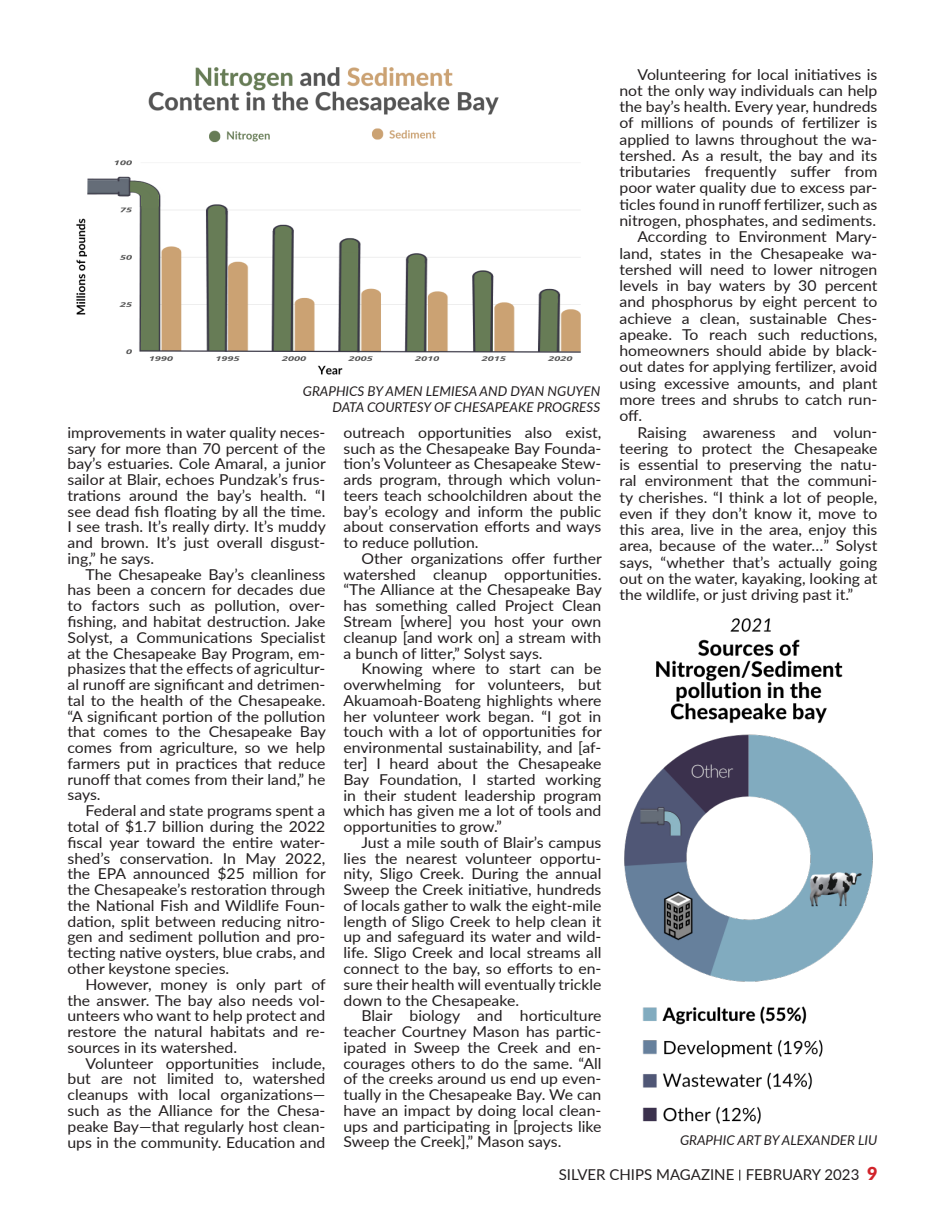
<style>
.page{position:relative;width:945px;height:1215px;background:#fff}
.page>*{position:absolute;margin:0;border:0;box-sizing:border-box;transform-origin:0 0}
.t1{font:15px/15.8px "Lato";color:#231f20;text-align:justify;scale:1.05 1}
.t2{font:15px "Lato";color:#231f20}
.t3{font:italic 13.5px/16.2px "Lato";color:#231f20;text-align:right}
.s1{font-weight:900;font-size:18px;color:#d1232a}
</style>
<div class="page">
<img style="left:625px;top:618px;width:247px;height:506px">
<img style="left:76px;top:68px;width:423px;height:307px">
<img style="left:88px;top:148px;width:493px;height:215px">
<p class="t3" style="left:303px;top:382px;width:299px">GRAPHICS BY AMEN LEMIESA AND DYAN NGUYEN<br>DATA COURTESY OF CHESAPEAKE PROGRESS</p>
<p class="t1" style="left:67px;top:424px;width:248px">improvements in water quality neces&shy;sary for more than 70 percent of the bay’s estuaries. Cole Amaral, a junior sailor at Blair, echoes Pundzak’s frus&shy;trations around the bay’s health. “I see dead fish floating by all the time.<br>I see trash. It’s really dirty. It’s muddy and brown. It’s just overall disgust&shy;ing,” he says.</p>
<p class="t1" style="left:67px;top:566px;width:248px;text-indent:18px">The Chesapeake Bay’s cleanliness has been a concern for decades due to factors such as pollution, over&shy;fishing, and habitat destruction. Jake Solyst, a Communications Specialist at the Chesapeake Bay Program, em&shy;phasizes that the effects of agricultur&shy;al runoff are significant and detrimen&shy;tal to the health of the Chesapeake. “A significant portion of the pollution that comes to the Chesapeake Bay comes from agriculture, so we help farmers put in practices that reduce runoff that comes from their land,” he says.</p>
<p class="t1" style="left:67px;top:802px;width:248px;text-indent:18px">Federal and state programs spent a total of $1.7 billion during the 2022 fiscal year toward the entire water&shy;shed’s conservation. In May 2022, the EPA announced $25 million for the Chesapeake’s restoration through the National Fish and Wildlife Foun&shy;dation, split between reducing nitro&shy;gen and sediment pollution and pro&shy;tecting native oysters, blue crabs, and other keystone species.</p>
<p class="t1" style="left:67px;top:976px;width:247px;text-indent:18px">However, money is only part of the answer. The bay also needs vol&shy;unteers who want to help protect and restore the natural habitats and re&shy;sources in its watershed.</p>
<p class="t1" style="left:67px;top:1055px;width:247px;text-indent:18px">Volunteer opportunities include, but are not limited to, watershed cleanups with local organizations— such as the Alliance for the Chesa&shy;peake Bay—that regularly host clean&shy;ups in the community. Education and</p>
<p class="t1" style="left:343px;top:424px;width:247px">outreach opportunities also exist, such as the Chesapeake Bay Founda&shy;tion’s Volunteer as Chesapeake Stew&shy;ards program, through which volun&shy;teers teach schoolchildren about the bay’s ecology and inform the public about conservation efforts and ways to reduce pollution.</p>
<p class="t1" style="left:343px;top:550px;width:248px;text-indent:18px">Other organizations offer further watershed cleanup opportunities. “The Alliance at the Chesapeake Bay has something called Project Clean Stream [where] you host your own cleanup [and work on] a stream with a bunch of litter,” Solyst says.</p>
<p class="t1" style="left:343px;top:660px;width:247px;text-indent:18px">Knowing where to start can be overwhelming for volunteers, but Akuamoah-Boateng highlights where her volunteer work began. “I got in touch with a lot of opportunities for environmental sustainability, and [af&shy;ter] I heard about the Chesapeake Bay Foundation, I started working in their student leadership program which has given me a lot of tools and opportunities to grow.”</p>
<p class="t1" style="left:343px;top:834px;width:247px;text-indent:18px">Just a mile south of Blair’s campus lies the nearest volunteer opportu&shy;nity, Sligo Creek. During the annual Sweep the Creek initiative, hundreds of locals gather to walk the eight-mile length of Sligo Creek to help clean it up and safeguard its water and wild&shy;life. Sligo Creek and local streams all connect to the bay, so efforts to en&shy;sure their health will eventually trickle down to the Chesapeake.</p>
<p class="t1" style="left:343px;top:1007px;width:247px;text-indent:18px">Blair biology and horticulture teacher Courtney Mason has partic&shy;ipated in Sweep the Creek and en&shy;courages others to do the same. “All of the creeks around us end up even&shy;tually in the Chesapeake Bay. We can have an impact by doing local clean&shy;ups and participating in [projects like Sweep the Creek],” Mason says.</p>
<p class="t1" style="left:637px;top:66px;width:230px">Volunteering for local initiatives is</p>
<p class="t1" style="left:619px;top:82px;width:247px">not the only way individuals can help</p>
<p class="t1" style="left:619px;top:98px;width:247px">the bay’s health. Every year, hundreds</p>
<p class="t1" style="left:619px;top:114px;width:247px">of millions of pounds of fertilizer is</p>
<p class="t1" style="left:619px;top:131px;width:247px">applied to lawns throughout the wa-</p>
<p class="t1" style="left:619px;top:147px;width:247px">tershed. As a result, the bay and its</p>
<p class="t1" style="left:619px;top:163px;width:247px">tributaries frequently suffer from</p>
<p class="t1" style="left:619px;top:180px;width:247px">poor water quality due to excess par-</p>
<p class="t1" style="left:619px;top:196px;width:247px">ticles found in runoff fertilizer, such as</p>
<p class="t1" style="left:619px;top:212px;width:246px">nitrogen, phosphates, and sediments.</p>
<p class="t1" style="left:638px;top:228px;width:230px">According to Environment Mary-</p>
<p class="t1" style="left:619px;top:245px;width:247px">land, states in the Chesapeake wa-</p>
<p class="t1" style="left:619px;top:261px;width:247px">tershed will need to lower nitrogen</p>
<p class="t1" style="left:619px;top:277px;width:247px">levels in bay waters by 30 percent</p>
<p class="t1" style="left:619px;top:293px;width:247px">and phosphorus by eight percent to</p>
<p class="t1" style="left:619px;top:310px;width:247px">achieve a clean, sustainable Ches-</p>
<p class="t1" style="left:619px;top:326px;width:247px">apeake. To reach such reductions,</p>
<p class="t1" style="left:619px;top:342px;width:247px">homeowners should abide by black-</p>
<p class="t1" style="left:619px;top:358px;width:247px">out dates for applying fertilizer, avoid</p>
<p class="t1" style="left:619px;top:375px;width:247px">using excessive amounts, and plant</p>
<p class="t1" style="left:619px;top:391px;width:247px">more trees and shrubs to catch run-</p>
<p class="t1" style="left:619px;top:407px;width:23px">off.</p>
<p class="t1" style="left:638px;top:424px;width:230px">Raising awareness and volun-</p>
<p class="t1" style="left:619px;top:440px;width:247px">teering to protect the Chesapeake</p>
<p class="t1" style="left:619px;top:456px;width:247px">is essential to preserving the natu-</p>
<p class="t1" style="left:619px;top:472px;width:247px">ral environment that the communi-</p>
<p class="t1" style="left:619px;top:489px;width:247px">ty cherishes. “I think a lot of people,</p>
<p class="t1" style="left:619px;top:505px;width:247px">even if they don’t know it, move to</p>
<p class="t1" style="left:619px;top:521px;width:247px">this area, live in the area, enjoy this</p>
<p class="t1" style="left:619px;top:537px;width:247px">area, because of the water…” Solyst</p>
<p class="t1" style="left:619px;top:554px;width:247px">says, “whether that’s actually going</p>
<p class="t1" style="left:619px;top:570px;width:247px">out on the water, kayaking, looking at</p>
<p class="t1" style="left:619px;top:586px;width:224px">the wildlife, or just driving past it.”</p>
<p class="t3" style="left:680px;top:1131px;width:199px">GRAPHIC ART BY ALEXANDER LIU</p>
<p class="t2" style="left:559px;top:1164px;width:320px">SILVER CHIPS MAGAZINE FEBRUARY 2023 <span class="s1">9</span></p>
</div>
